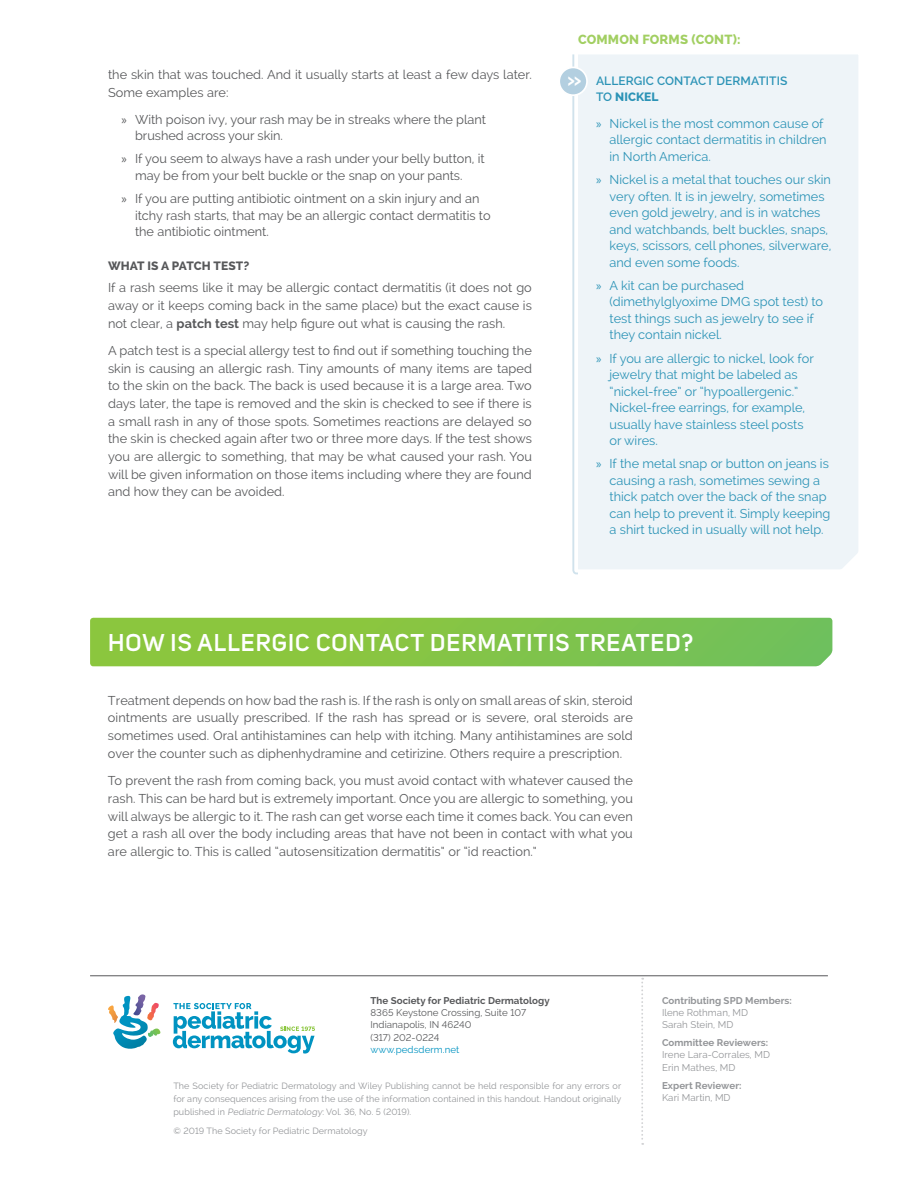
<style>
.page{position:relative;width:918px;height:1188px;background:#fff}
.page>*{position:absolute;margin:0;border:0;box-sizing:border-box;transform-origin:0 0}
.t1{font:600 24px "Uni Sans";letter-spacing:.045em;color:#fff}
.t2{font:700 22.35px "Raleway";color:#fff}
.t3{font:800 13.2px "Raleway";letter-spacing:.01em;color:#a2cf62}
.t4{font:12.75px/17.5px "Raleway";color:#57585a}
.t5{font:12.75px/16.5px "Raleway";color:#2b93b6}
.t6{font:600 12px/16.2px "Raleway";letter-spacing:.005em;color:#2b93b6}
.t7{font:800 12px "Raleway";letter-spacing:.01em;color:#57585a}
.t8{font:9.75px/12.3px "Raleway";letter-spacing:.005em;color:#939598}
.t9{font:9.75px/12.3px "Raleway";letter-spacing:.005em;color:#57585a}
.t10{font:700 9.75px "Raleway";letter-spacing:.005em;color:#939598}
.t11{font:700 9.75px "Raleway";letter-spacing:.005em;color:#57585a}
.t12{font:9.75px "Raleway";letter-spacing:.005em;color:#0093c1}
.t13{font:9px/12.8px "Raleway";letter-spacing:.01em;color:#939598;text-align:justify}
.s1{font-family:"Myriad Pro"}
.s2{font-weight:700}
.s3{font-weight:800}
</style>
<div class="page">
<svg style="left:108px;top:994px;width:53px;height:55px"></svg>
<svg style="left:173px;top:1003px;width:142px;height:51px"></svg>
<hr style="left:90px;top:975px;width:738px;height:1px;background:#57585a">
<div style="left:580px;top:55px;width:278px;height:514px;background:#eef4f8"></div>
<svg style="left:572px;top:54px;width:8px;height:521px"></svg>
<svg style="left:90px;top:618px;width:742px;height:48px;background:#82c448"></svg>
<div style="left:559px;top:67px;width:28px;height:28px;background:#b3cfe0;border-radius:50%"></div>
<div style="left:558px;top:67px;width:30px;height:29px;border:2px solid #fff;border-radius:50%"></div>
<svg style="left:641px;top:978px;width:2px;height:167px"></svg>
<p class="t4" style="left:108px;top:66px;width:425px">the skin that was touched. And it usually starts at least a few days later.<br>Some examples are:</p>
<p class="t4" style="left:135px;top:111px;width:352px;line-height:16.5px;text-indent:-14px"><span class="s1">»</span> With poison ivy, your rash may be in streaks where the plant brushed across your skin.</p>
<p class="t4" style="left:135px;top:151px;width:351px;line-height:16.5px;text-indent:-14px"><span class="s1">»</span> If you seem to always have a rash under your belly button, it may be from your belt buckle or the snap on your pants.</p>
<p class="t4" style="left:135px;top:190px;width:357px;line-height:16.5px;text-indent:-14px"><span class="s1">»</span> If you are putting antibiotic ointment on a skin injury and an itchy rash starts, that may be an allergic contact dermatitis to the antibiotic ointment.</p>
<p class="t7" style="left:108px;top:259px;width:143px">WHAT IS A PATCH TEST?</p>
<p class="t4" style="left:108px;top:279px;width:425px;text-align:justify">If a rash seems like it may be allergic contact dermatitis (it does not go away or it keeps coming back in the same place) but the exact cause is not clear, a <span class="s2">patch test</span> may help figure out what is causing the rash.</p>
<p class="t4" style="left:108px;top:342px;width:425px;text-align:justify">A patch test is a special allergy test to find out if something touching the skin is causing an allergic rash. Tiny amounts of many items are taped to the skin on the back. The back is used because it is a large area. Two days later, the tape is removed and the skin is checked to see if there is a small rash in any of those spots. Sometimes reactions are delayed so the skin is checked again after two or three more days. If the test shows you are allergic to something, that may be what caused your rash. You will be given information on those items including where they are found and how they can be avoided.</p>
<p class="t3" style="left:578px;top:32px;width:164px">COMMON FORMS (CONT):</p>
<h2 class="t2" style="left:567px;top:67px;width:16px">»</h2>
<p class="t6" style="left:596px;top:73px;width:193px">ALLERGIC CONTACT DERMATITIS<br>TO <span class="s3">NICKEL</span></p>
<p class="t5" style="left:610px;top:115px;width:219px;text-indent:-14px"><span class="s1">»</span> Nickel is the most common cause of allergic contact dermatitis in children in North America.</p>
<p class="t5" style="left:610px;top:171px;width:223px;text-indent:-14px"><span class="s1">»</span> Nickel is a metal that touches our skin very often. It is in jewelry, sometimes even gold jewelry, and is in watches and watchbands, belt buckles, snaps, keys, scissors, cell phones, silverware, and even some foods.</p>
<p class="t5" style="left:610px;top:277px;width:215px;text-indent:-14px"><span class="s1">»</span> A kit can be purchased (dimethylglyoxime DMG spot test) to test things such as jewelry to see if they contain nickel.</p>
<p class="t5" style="left:610px;top:350px;width:206px;text-indent:-14px"><span class="s1">»</span> If you are allergic to nickel, look for jewelry that might be labeled as “nickel-free” or “hypoallergenic.”<br>Nickel-free earrings, for example, usually have stainless steel posts or wires.</p>
<p class="t5" style="left:610px;top:456px;width:222px;text-indent:-14px"><span class="s1">»</span> If the metal snap or button on jeans is causing a rash, sometimes sewing a thick patch over the back of the snap can help to prevent it. Simply keeping a shirt tucked in usually will not help.</p>
<h1 class="t1" style="left:108px;top:625px;width:587px">HOW IS ALLERGIC CONTACT DERMATITIS TREATED?</h1>
<p class="t4" style="left:108px;top:692px;width:526px;text-align:justify">Treatment depends on how bad the rash is. If the rash is only on small areas of skin, steroid ointments are usually prescribed. If the rash has spread or is severe, oral steroids are sometimes used. Oral antihistamines can help with itching. Many antihistamines are sold over the counter such as diphenhydramine and cetirizine. Others require a prescription.</p>
<p class="t4" style="left:108px;top:772px;width:526px;text-align:justify">To prevent the rash from coming back, you must avoid contact with whatever caused the rash. This can be hard but is extremely important. Once you are allergic to something, you will always be allergic to it. The rash can get worse each time it comes back. You can even get a rash all over the body including areas that have not been in contact with what you are allergic to. This is called “autosensitization dermatitis” or “id reaction.”</p>
<p class="t11" style="left:370px;top:995px;width:181px">The Society for Pediatric Dermatology</p>
<p class="t9" style="left:370px;top:1006px;width:157px">8365 Keystone Crossing, Suite 107<br>Indianapolis, IN 46240<br>(317) 202-0224</p>
<p class="t12" style="left:370px;top:1044px;width:91px">www.pedsderm.net</p>
<p class="t13" style="left:173px;top:1079px;width:449px">The Society for Pediatric Dermatology and Wiley Publishing cannot be held responsible for any errors or for any consequences arising from the use of the information contained in this handout. Handout originally published in Pediatric Dermatology: Vol. 36, No. 5 (2019).</p>
<p class="t13" style="left:173px;top:1124px;width:196px">© 2019 The Society for Pediatric Dermatology</p>
<p class="t10" style="left:662px;top:995px;width:131px">Contributing SPD Members:</p>
<p class="t8" style="left:662px;top:1006px;width:88px">Ilene Rothman, MD<br>Sarah Stein, MD</p>
<p class="t10" style="left:662px;top:1037px;width:108px">Committee Reviewers:</p>
<p class="t8" style="left:662px;top:1049px;width:110px">Irene Lara-Corrales, MD<br>Erin Mathes, MD</p>
<p class="t10" style="left:662px;top:1080px;width:81px">Expert Reviewer:</p>
<p class="t8" style="left:662px;top:1091px;width:70px">Kari Martin, MD</p>
</div>
